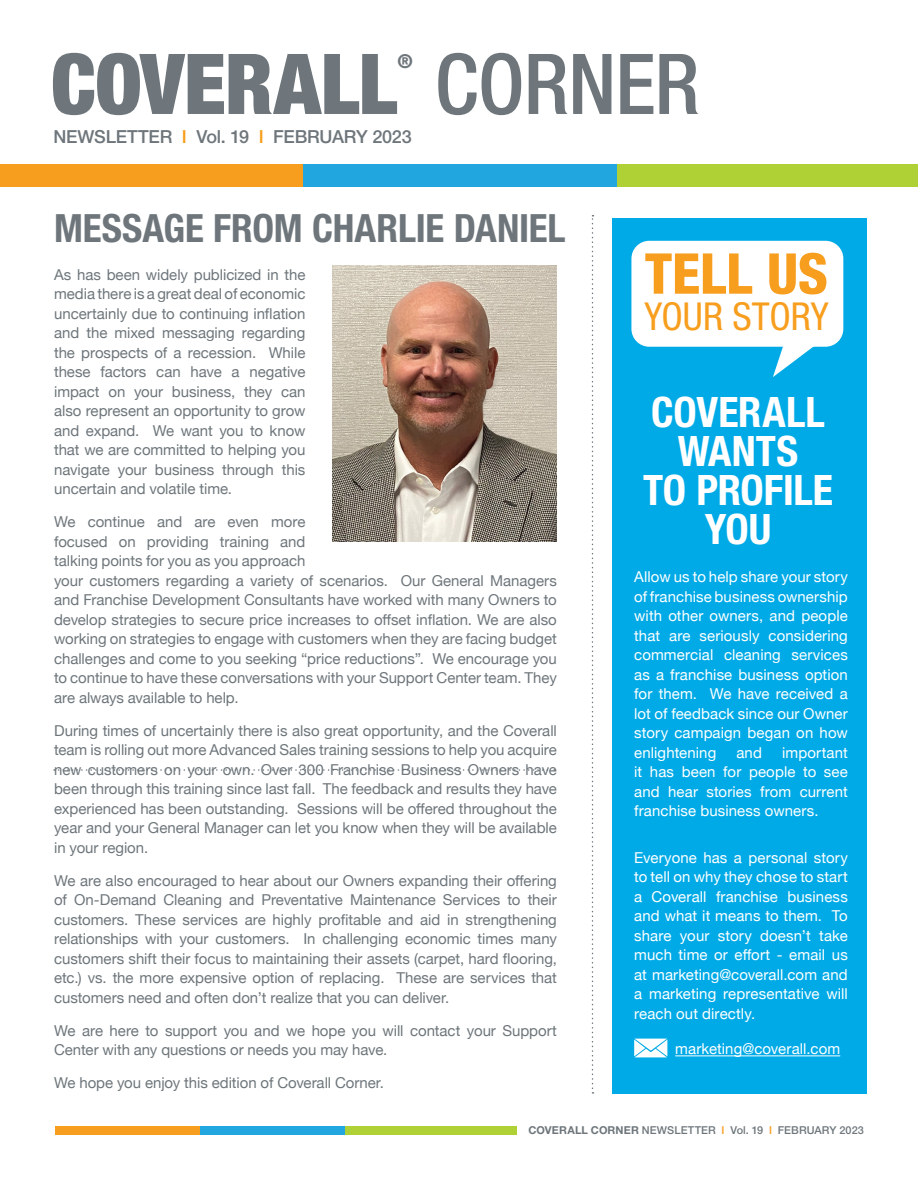
<style>
.page{position:relative;width:918px;height:1188px;background:#fff}
.page>*{position:absolute;margin:0;border:0;box-sizing:border-box;transform-origin:0 0}
.t1{font:900 condensed 84px "Helvetica Neue LT Pro";letter-spacing:-.01em;color:#6e767b}
.t2{font:800 condensed 56.4px "Helvetica Neue LT Pro";color:#f89e1e}
.t3{font:700 condensed 42px/39px "Helvetica Neue LT Pro";letter-spacing:-.005em;color:#fff;text-align:center}
.t4{font:700 condensed 39px "Helvetica Neue LT Pro";letter-spacing:-.005em;color:#6e767b}
.t5{font:condensed 38.55px "Helvetica Neue LT Pro";color:#f89e1e}
.t6{font:900 condensed 19.2px "Helvetica Neue LT Pro";color:#6e767b}
.t7{font:500 18px "Helvetica Neue LT Pro";letter-spacing:-.01em;color:#6e767b}
.t8{font:15px/19.5px "Helvetica Neue";letter-spacing:-.005em;color:#6e767b;text-align:justify}
.t9{font:15px/19.5px "Helvetica Neue";letter-spacing:.005em;color:#fff;text-align:justify}
.t10{font:500 10.95px "Helvetica Neue LT Pro";letter-spacing:.01em;color:#6e767b}
.s1{font-weight:500}
.s2{color:#f89e1e}
.s3{font-weight:700}
</style>
<div class="page">
<div style="left:345px;top:1127px;width:171px;height:8px;background:#b0d136"></div>
<div style="left:200px;top:1127px;width:145px;height:8px;background:#21a6df"></div>
<div style="left:55px;top:1127px;width:145px;height:8px;background:#f89e1e"></div>
<div style="left:617px;top:164px;width:301px;height:23px;background:#b0d136"></div>
<div style="left:303px;top:164px;width:314px;height:23px;background:#21a6df"></div>
<div style="left:0;top:164px;width:303px;height:23px;background:#f89e1e"></div>
<div style="left:612px;top:218px;width:254px;height:876px;background:#00aae7"></div>
<svg style="left:54px;top:769px;width:501px;height:2px"></svg>
<img style="left:332px;top:265px;width:224px;height:277px">
<div style="left:631px;top:241px;width:212px;height:106px;background:#fff;border-radius:18px"></div>
<svg style="left:773px;top:346px;width:43px;height:31px"></svg>
<svg style="left:592px;top:215px;width:1px;height:879px"></svg>
<svg style="left:634px;top:1039px;width:33px;height:18px"></svg>
<hr style="left:675px;top:1056px;width:165px;height:1px;background:#fff">
<h1 class="t1" style="left:51px;top:32px;width:650px">COVERALL <span class="s1">CORNER</span></h1>
<p class="t6" style="left:398px;top:50px;width:17px">®</p>
<p class="t7" style="left:53px;top:125px;width:360px">NEWSLETTER <span class="s2">I</span> Vol. 19 <span class="s2">I</span> FEBRUARY 2023</p>
<h3 class="t4" style="left:54px;top:205px;width:513px">MESSAGE FROM CHARLIE DANIEL</h3>
<p class="t8" style="left:54px;top:265px;width:253px">As has been widely publicized in the media there is a great deal of economic uncertainly due to continuing inflation and the mixed messaging regarding the prospects of a recession. While these factors can have a negative impact on your business, they can also represent an opportunity to grow and expand. We want you to know that we are committed to helping you navigate your business through this uncertain and volatile time.</p>
<p class="t8" style="left:54px;top:513px;width:504px;text-align:left">We continue and are even more<br>focused on providing training and<br>talking points for you as you approach<br>your customers regarding a variety of scenarios. Our General Managers and Franchise Development Consultants have worked with many Owners to develop strategies to secure price increases to offset inflation. We are also working on strategies to engage with customers when they are facing budget challenges and come to you seeking “price reductions”. We encourage you to continue to have these conversations with your Support Center team. They are always available to help.</p>
<p class="t8" style="left:54px;top:721px;width:504px">During times of uncertainly there is also great opportunity, and the Coverall team is rolling out more Advanced Sales training sessions to help you acquire new customers on your own. Over 300 Franchise Business Owners have been through this training since last fall. The feedback and results they have experienced has been outstanding. Sessions will be offered throughout the year and your General Manager can let you know when they will be available in your region.</p>
<p class="t8" style="left:54px;top:871px;width:504px">We are also encouraged to hear about our Owners expanding their offering of On-Demand Cleaning and Preventative Maintenance Services to their customers. These services are highly profitable and aid in strengthening relationships with your customers. In challenging economic times many customers shift their focus to maintaining their assets (carpet, hard flooring, etc.) vs. the more expensive option of replacing. These are services that customers need and often don’t realize that you can deliver.</p>
<p class="t8" style="left:54px;top:1021px;width:504px">We are here to support you and we hope you will contact your Support<br>Center with any questions or needs you may have.</p>
<p class="t8" style="left:54px;top:1074px;width:331px">We hope you enjoy this edition of Coverall Corner.</p>
<h2 class="t2" style="left:645px;top:239px;width:185px">TELL US</h2>
<h3 class="t5" style="left:644px;top:295px;width:186px">YOUR STORY</h3>
<h3 class="t3" style="left:643px;top:392px;width:192px">COVERALL<br>WANTS<br>TO PROFILE<br>YOU</h3>
<p class="t9" style="left:634px;top:568px;width:215px">Allow us to help share your story of franchise business ownership with other owners, and people that are seriously considering commercial cleaning services as a franchise business option for them. We have received a lot of feedback since our Owner story campaign began on how enlightening</p>
<p class="t9" style="left:634px;top:743px;width:215px;text-indent:148px">important it has been for people to see and hear stories from current franchise business owners.</p>
<p class="t9" style="left:634px;top:848px;width:215px">Everyone has a personal story to tell on why they chose to start a Coverall franchise business and what it means to them. To share your story doesn’t take much time or effort - email us at marketing@coverall.com and a marketing representative will reach out directly.</p>
<p class="t9" style="left:736px;top:743px;width:27px">and</p>
<p class="t9" style="left:675px;top:1040px;width:167px">marketing@coverall.com</p>
<p class="t10" style="left:528px;top:1124px;width:337px"><span class="s3">COVERALL CORNER</span> NEWSLETTER <span class="s2">I</span> Vol. 19 <span class="s2">I</span> FEBRUARY 2023</p>
</div>
